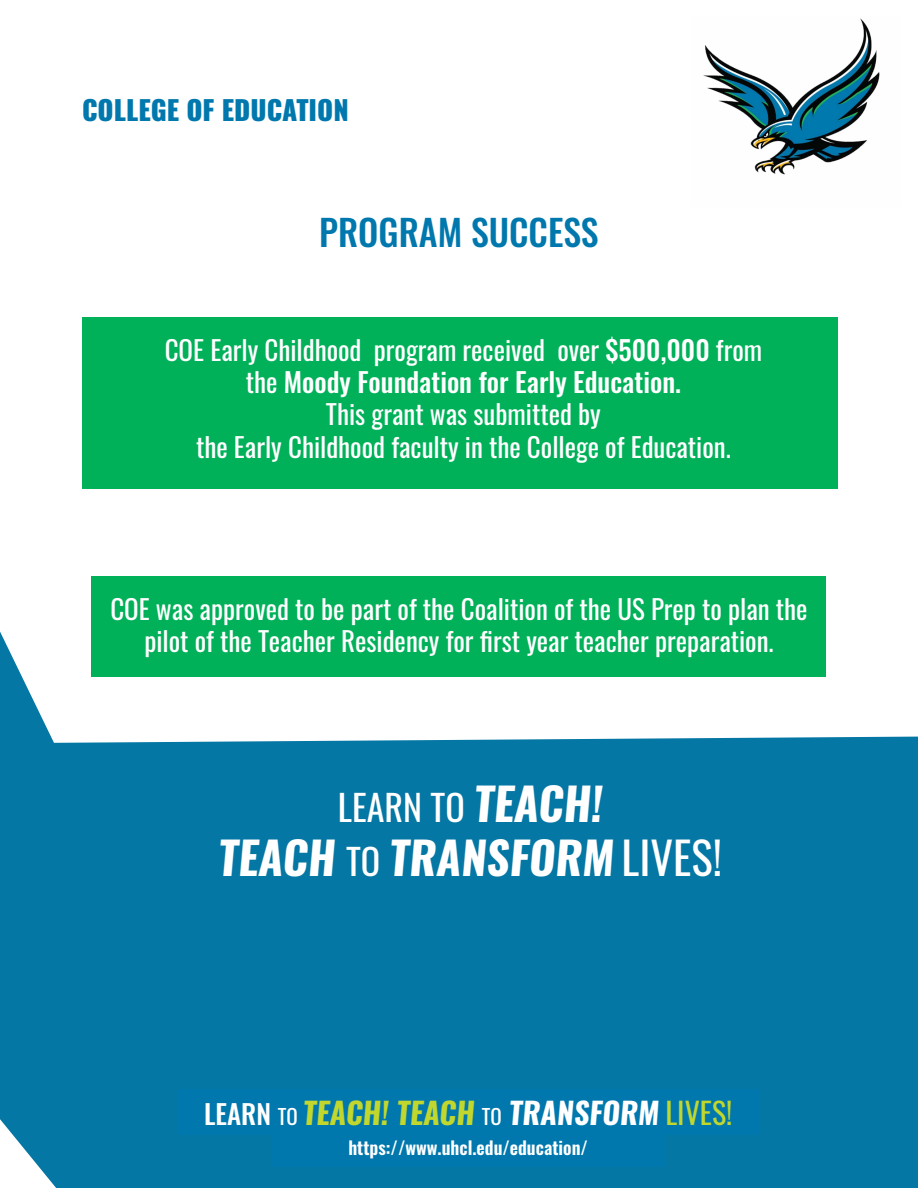
<style>
.page{position:relative;width:918px;height:1188px;background:#fff}
.page>*{position:absolute;margin:0;border:0;box-sizing:border-box;transform-origin:0 0}
.t1{font:700 45px "Oswald";color:#fff}
.t2{font:500 36px "Oswald";color:#0078ad}
.t3{font:36px "Oswald";color:#fff}
.t4{font:700 30px "Oswald";color:#c1d72e}
.t5{font:27px/32.4px "Oswald";color:#fff;text-align:center}
.t6{font:800 27px "Oswald";color:#0078ad}
.t7{font:600 18px "Oswald";color:#fff}
.s1{font-weight:500}
.s2{font-weight:700;font-size:45px}
.s3{font-weight:400;font-size:36px}
.s4{font-weight:400}
.s5{font-weight:500;font-size:27px;color:#fff}
.s6{font-weight:400;font-size:21px;color:#fff}
.s7{color:#fff}
</style>
<div class="page">
<svg style="left:0;top:632px;width:918px;height:556px;background:#2a8bb1"></svg>
<div style="left:82px;top:317px;width:756px;height:172px;background:#00b159"></div>
<div style="left:92px;top:577px;width:734px;height:100px;background:#00b159"></div>
<img style="left:703px;top:18px;width:177px;height:157px">
<div style="left:271px;top:1134px;width:394px;height:32px;background:#0078ad"></div>
<div style="left:178px;top:1089px;width:580px;height:46px;background:#0078ad"></div>
<p class="t6" style="left:82px;top:96px;width:268px">COLLEGE OF EDUCATION</p>
<h2 class="t2" style="left:319px;top:214px;width:281px">PROGRAM SUCCESS</h2>
<p class="t5" style="left:165px;top:331px;width:599px">COE Early Childhood program received over <span class="s1">$500,000</span> from the <span class="s1">Moody Foundation for Early Education.<br></span>This grant was submitted by<br>the Early Childhood faculty in the College of Education.</p>
<p class="t5" style="left:110px;top:590px;width:699px">COE was approved to be part of the Coalition of the US Prep to plan the pilot of the Teacher Residency for first year teacher preparation.</p>
<h2 class="t3" style="left:338px;top:775px;width:272px">LEARN TO <span class="s2">TEACH!</span></h2>
<h1 class="t1" style="left:217px;top:834px;width:506px">TEACH <span class="s3">TO</span> TRANSFORM <span class="s4">LIVES!</span></h1>
<p class="t4" style="left:204px;top:1097px;width:530px"><span class="s5">LEARN</span> <span class="s6">TO</span> TEACH! TEACH <span class="s6">TO</span> <span class="s7">TRANSFORM</span> <span class="s4">LIVES!</span></p>
<p class="t7" style="left:348px;top:1139px;width:241px">https://www.uhcl.edu/education/</p>
</div>
